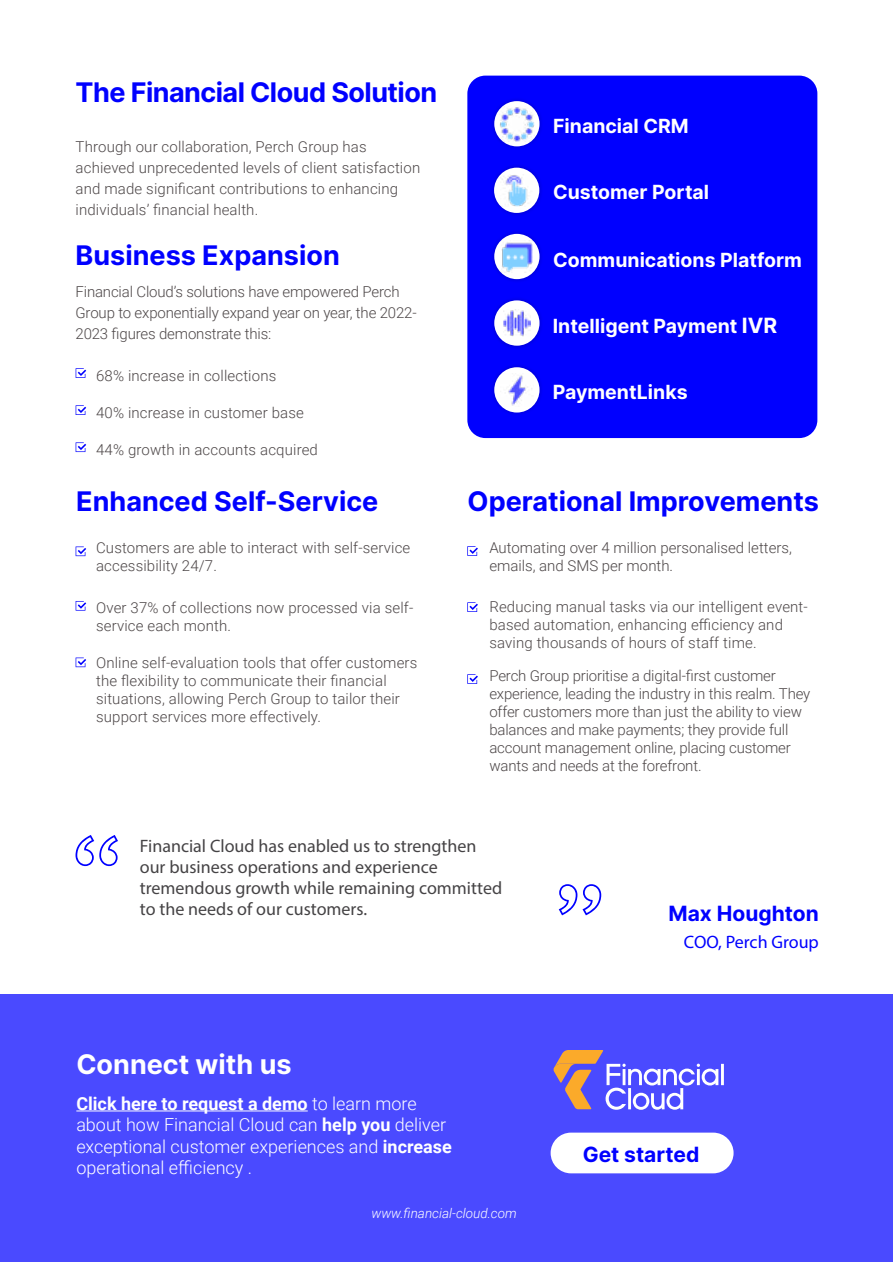
<style>
.page{position:relative;width:893px;height:1263px;background:#fff}
.page>*{position:absolute;margin:0;border:0;box-sizing:border-box;transform-origin:0 0}
.t1{font:700 27px "Inter";color:#00f}
.t2{font:700 27px "Inter";letter-spacing:-.02em;color:#00f}
.t3{font:700 27px "Inter";color:#fff}
.t4{font:700 21px "Inter";color:#00f}
.t5{font:700 19.5px "Inter";color:#fff}
.t6{font:300 18px/21.6px "Roboto";color:#fff}
.t7{font:18px/21px "Myriad Pro";color:#454345}
.t8{font:18px "Myriad Pro";color:#00f}
.t9{font:300 15px/18px "Roboto";letter-spacing:.01em;color:#4d4748}
.t10{font:300 15px/18px "Roboto";letter-spacing:-.01em;color:#4d4748}
.t11{font:italic 300 13.5px "Roboto";color:#fff}
.s1{font-size:21px}
.s2{font-weight:700}
</style>
<div class="page">
<div style="left:467px;top:76px;width:350px;height:362px;background:#00f;border-radius:18px"></div>
<div style="left:0;top:994px;width:893px;height:268px;background:#4a4aff"></div>
<hr style="left:76px;top:1110px;width:232px;height:1px;background:#fff">
<svg style="left:559px;top:884px;width:42px;height:31px"></svg>
<svg style="left:76px;top:835px;width:42px;height:31px"></svg>
<svg style="left:76px;top:368px;width:10px;height:10px"></svg>
<svg style="left:76px;top:405px;width:10px;height:10px"></svg>
<svg style="left:76px;top:442px;width:10px;height:10px"></svg>
<div style="left:490px;top:164px;width:53px;height:52px;background:#000;opacity:.2"></div>
<div style="left:494px;top:168px;width:45px;height:45px;background:#fff;border-radius:50%"></div>
<div style="left:490px;top:297px;width:53px;height:52px;background:#000;opacity:.2"></div>
<div style="left:494px;top:300px;width:46px;height:46px;background:#fff;border-radius:50%"></div>
<div style="left:490px;top:363px;width:53px;height:53px;background:#000;opacity:.2"></div>
<div style="left:494px;top:367px;width:46px;height:45px;background:#fff;border-radius:50%"></div>
<img style="left:502px;top:175px;width:26px;height:31px">
<img style="left:503px;top:309px;width:28px;height:28px">
<img style="left:500px;top:373px;width:34px;height:34px">
<div style="left:490px;top:97px;width:53px;height:53px;background:#000;opacity:.2"></div>
<div style="left:494px;top:101px;width:46px;height:45px;background:#fff;border-radius:50%"></div>
<img style="left:500px;top:106px;width:34px;height:35px">
<div style="left:551px;top:1132px;width:183px;height:41px;background:#fff;border-radius:20px"></div>
<div style="left:490px;top:230px;width:53px;height:52px;background:#000;opacity:.2"></div>
<div style="left:494px;top:234px;width:46px;height:45px;background:#fff;border-radius:50%"></div>
<img style="left:501px;top:242px;width:32px;height:30px">
<svg style="left:76px;top:546px;width:10px;height:10px"></svg>
<svg style="left:76px;top:601px;width:10px;height:10px"></svg>
<svg style="left:76px;top:657px;width:10px;height:10px"></svg>
<svg style="left:467px;top:546px;width:11px;height:10px"></svg>
<svg style="left:467px;top:602px;width:11px;height:10px"></svg>
<svg style="left:467px;top:674px;width:11px;height:10px"></svg>
<svg style="left:553px;top:1050px;width:171px;height:60px"></svg>
<h1 class="t2" style="left:76px;top:72px;width:363px">The Financial Cloud Solution</h1>
<p class="t9" style="left:76px;top:135px;width:346px;line-height:21px">Through our collaboration, Perch Group has achieved unprecedented levels of client satisfaction and made significant contributions to enhancing individuals’ financial health.</p>
<h1 class="t1" style="left:76px;top:235px;width:266px">Business Expansion</h1>
<p class="t10" style="left:76px;top:280px;width:343px;line-height:21px">Financial Cloud’s solutions have empowered Perch<br>Group to exponentially expand year on year, the 2022-<br>2023 figures demonstrate this:</p>
<p class="t9" style="left:96px;top:366px;width:182px">68% increase in collections</p>
<p class="t9" style="left:96px;top:403px;width:209px">40% increase in customer base</p>
<p class="t9" style="left:96px;top:440px;width:223px">44% growth in accounts acquired</p>
<h3 class="t5" style="left:553px;top:111px;width:137px">Financial CRM</h3>
<h3 class="t5" style="left:553px;top:177px;width:158px">Customer Portal</h3>
<h3 class="t5" style="left:553px;top:245px;width:250px">Communications Platform</h3>
<h3 class="t5" style="left:553px;top:311px;width:226px">Intelligent Payment <span class="s1">IVR</span></h3>
<h3 class="t5" style="left:553px;top:378px;width:136px">PaymentLinks</h3>
<h1 class="t1" style="left:76px;top:481px;width:304px">Enhanced Self-Service</h1>
<h1 class="t1" style="left:468px;top:481px;width:353px">Operational Improvements</h1>
<p class="t9" style="left:96px;top:538px;width:316px">Customers are able to interact with self-service accessibility 24/7.</p>
<p class="t9" style="left:96px;top:598px;width:319px">Over 37% of collections now processed via self&shy;service each month.</p>
<p class="t9" style="left:96px;top:653px;width:323px">Online self-evaluation tools that offer customers the flexibility to communicate their financial situations, allowing Perch Group to tailor their support services more effectively.</p>
<p class="t9" style="left:489px;top:538px;width:304px">Automating over 4 million personalised letters, emails, and SMS per month.</p>
<p class="t9" style="left:489px;top:597px;width:320px">Reducing manual tasks via our intelligent event&shy;based automation, enhancing efficiency and saving thousands of hours of staff time.</p>
<p class="t10" style="left:489px;top:666px;width:323px">Perch Group prioritise a digital-first customer experience, leading the industry in this realm. They offer customers more than just the ability to view balances and make payments; they provide full account management online, placing customer wants and needs at the forefront.</p>
<p class="t7" style="left:140px;top:835px;width:364px">Financial Cloud has enabled us to strengthen our business operations and experience tremendous growth while remaining committed to the needs of our customers.</p>
<h1 class="t3" style="left:76px;top:1044px;width:217px">Connect with us</h1>
<p class="t6" style="left:76px;top:1092px;width:377px"><span class="s2">Click here to request a demo</span> to learn more about how Financial Cloud can <span class="s2">help you</span> deliver exceptional customer experiences and <span class="s2">increase </span>operational efficiency .</p>
<p class="t11" style="left:371px;top:1204px;width:147px">www.financial-cloud.com</p>
<h2 class="t4" style="left:668px;top:897px;width:152px">Max Houghton</h2>
<p class="t8" style="left:684px;top:930px;width:136px">COO, Perch Group</p>
<h2 class="t4" style="left:583px;top:1138px;width:118px">Get started</h2>
</div>
